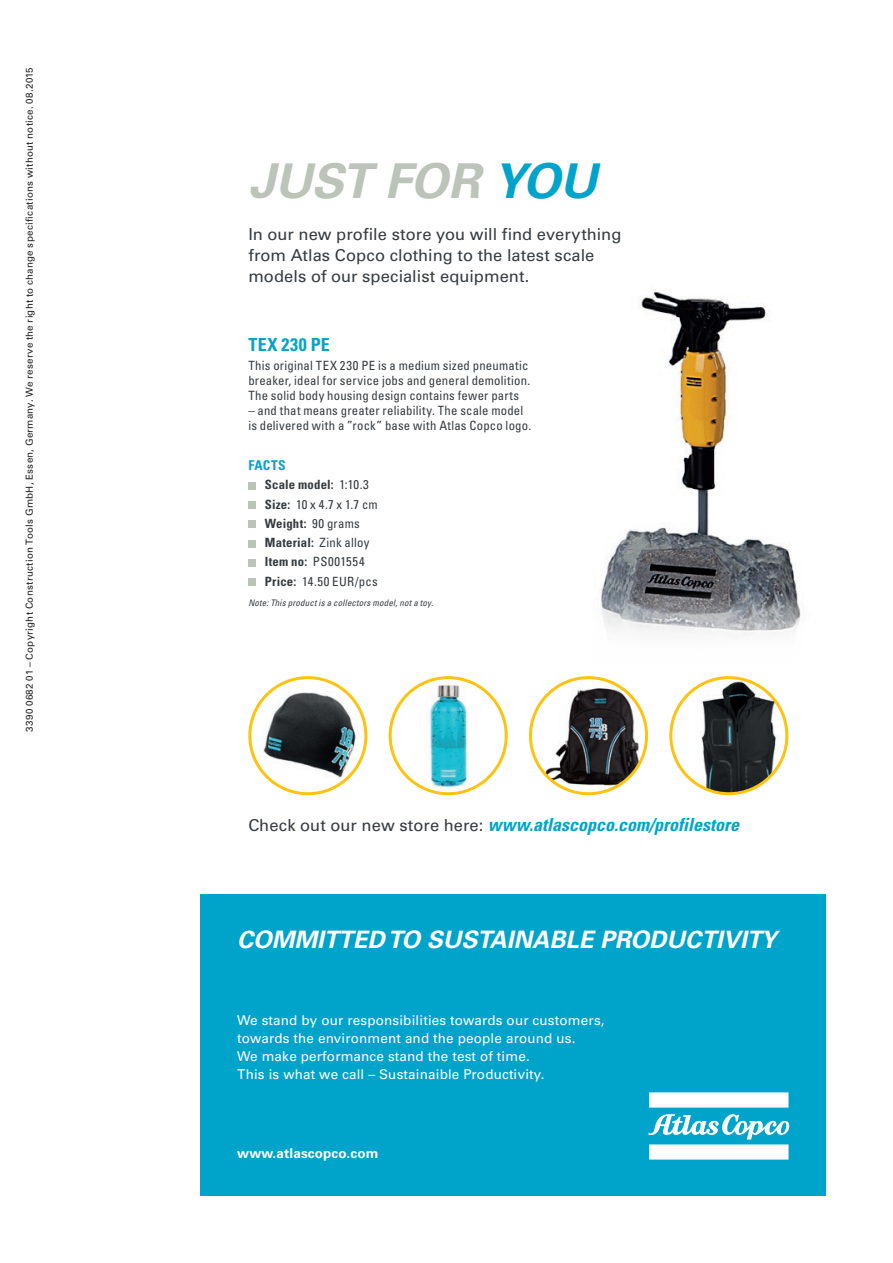
<style>
.page{position:relative;width:893px;height:1263px;background:#fff}
.page>*{position:absolute;margin:0;border:0;box-sizing:border-box;transform-origin:0 0}
.t1{font:italic 700 48px "Univers";letter-spacing:-.01em;color:#bcc3b8}
.t2{font:italic 700 24px "Univers";color:#fff}
.t3{font:italic 700 condensed 18px "Univers";color:#00a4ca}
.t4{font:700 condensed 18px "Univers";letter-spacing:.035em;color:#00a4ca}
.t5{font:16.5px/21px "Univers";color:#353b40}
.t6{font:13.5px/18px "Univers";letter-spacing:.01em;color:#fff}
.t7{font:700 13.5px "Univers";letter-spacing:.01em;color:#fff}
.t8{font:700 condensed 13.5px "Univers";letter-spacing:.025em;color:#00a4ca}
.t9{font:condensed 12.75px/19.2px "Univers";letter-spacing:.015em;color:#353b40}
.t10{font:9.75px "Univers";letter-spacing:.025em;color:#231f20}
.t11{font:italic condensed 9px "Univers";letter-spacing:.02em;color:#353b40}
.s1{color:#00a4ca}
.s2{font-weight:700}
.s3{font-weight:400;font-style:normal;font-stretch:normal;font-size:16.5px;color:#353b40}
</style>
<div class="page">
<img style="left:600px;top:289px;width:201px;height:346px">
<img style="left:671px;top:678px;width:116px;height:116px;border-radius:58px">
<div style="left:669px;top:676px;width:119px;height:119px;border:3px solid #fec210;border-radius:50%"></div>
<img style="left:400px;top:678px;width:102px;height:113px">
<div style="left:389px;top:676px;width:119px;height:119px;border:3px solid #fec210;border-radius:50%"></div>
<img style="left:545px;top:678px;width:101px;height:110px">
<div style="left:529px;top:676px;width:119px;height:119px;border:3px solid #fec210;border-radius:50%"></div>
<img style="left:260px;top:678px;width:106px;height:116px">
<div style="left:248px;top:676px;width:119px;height:119px;border:3px solid #fec210;border-radius:50%"></div>
<div style="left:201px;top:894px;width:625px;height:302px;background:#00a4ca"></div>
<svg style="left:649px;top:1092px;width:139px;height:15px;background:#f7fcfd"></svg>
<svg style="left:648px;top:1114px;width:141px;height:45px"></svg>
<div style="left:248px;top:482px;width:7px;height:7px;background:#bcc3b8"></div>
<div style="left:248px;top:502px;width:7px;height:7px;background:#bcc3b8"></div>
<div style="left:248px;top:521px;width:7px;height:7px;background:#bcc3b8"></div>
<div style="left:248px;top:540px;width:7px;height:7px;background:#bcc3b8"></div>
<div style="left:248px;top:559px;width:7px;height:7px;background:#bcc3b8"></div>
<div style="left:248px;top:579px;width:7px;height:7px;background:#bcc3b8"></div>
<p class="t10" style="left:24px;top:732px;width:666px;rotate:-90deg">3390 0682 01 – Copyright Construction Tools GmbH, Essen, Germany. We reserve the right to change specifications without notice. 08.2015</p>
<h1 class="t1" style="left:248px;top:153px;width:350px">JUST FOR <span class="s1">YOU</span></h1>
<p class="t5" style="left:248px;top:223px;width:375px">In our new profile store you will find everything from Atlas Copco clothing to the latest scale models of our specialist equipment.</p>
<h3 class="t4" style="left:248px;top:333px;width:83px">TEX 230 PE</h3>
<p class="t9" style="left:248px;top:358px;width:284px;line-height:15px">This original TEX 230 PE is a medium sized pneumatic breaker, ideal for service jobs and general demolition.<br>The solid body housing design contains fewer parts</p>
<p class="t9" style="left:248px;top:403px;width:284px;line-height:15px">– and that means greater reliability. The scale model is delivered with a ”rock” base with Atlas Copco logo.</p>
<p class="t8" style="left:248px;top:457px;width:39px">FACTS</p>
<p class="t9" style="left:265px;top:475px;width:114px"><span class="s2">Scale model:</span> 1:10.3<br><span class="s2">Size:</span> 10 x 4.7 x 1.7 cm<br><span class="s2">Weight:</span> 90 grams<br><span class="s2">Material:</span> Zink alloy<br><span class="s2">Item no:</span> PS001554<br><span class="s2">Price:</span> 14.50 EUR/pcs</p>
<p class="t11" style="left:248px;top:597px;width:186px">Note: This product is a collectors model, not a toy.</p>
<h3 class="t3" style="left:248px;top:813px;width:492px"><span class="s3">Check out our new store here:</span> www.atlascopco.com/profilestore</h3>
<h2 class="t2" style="left:237px;top:926px;width:541px">COMMITTED TO SUSTAINABLE PRODUCTIVITY</h2>
<p class="t6" style="left:237px;top:1011px;width:369px">We stand by our responsibilities towards our customers, towards the environment and the people around us.<br>We make performance stand the test of time.<br>This is what we call – Sustainaible Productivity.</p>
<p class="t7" style="left:237px;top:1145px;width:143px">www.atlascopco.com</p>
</div>
